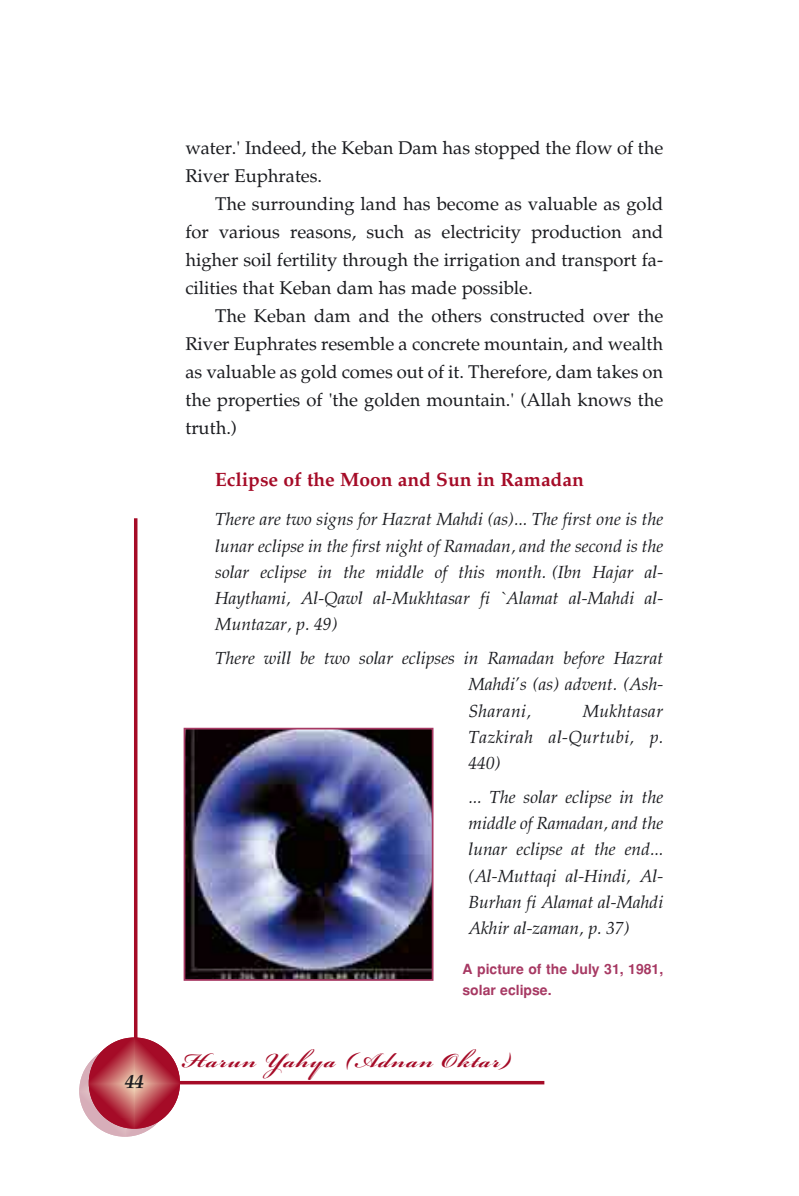
<style>
.page{position:relative;width:799px;height:1196px;background:#fff}
.page>*{position:absolute;margin:0;border:0;box-sizing:border-box;transform-origin:0 0}
.t1{font:700 31.5px "Bickham Script Pro";letter-spacing:.045em;color:#a50b27}
.t2{font:19.25px "Palatino Turk B";color:#a50b27}
.t3{font:19.25px "Palatino Turk BI";color:#1b1c20}
.t4{font:18.38px/28px "Palatino Turk";color:#1b1c20;text-align:justify}
.t5{font:17.5px/26.2px "Palatino Turk I";color:#1b1c20;text-align:justify}
.t6{font:14px/21px "Helvetica Turk B";color:#a73963}
</style>
<div class="page">
<hr style="left:134px;top:1081px;width:410px;height:3px;background:#a50b27">
<hr style="left:134px;top:518px;width:3px;height:561px;background:#a50b27">
<svg style="left:79px;top:1045px;width:91px;height:91px"></svg>
<svg style="left:89px;top:1037px;width:91px;height:91px;background:#b83f4c"></svg>
<img style="left:187px;top:730px;width:243px;height:247px">
<div style="left:184px;top:727px;width:249px;height:253px;border:2px solid #a73963"></div>
<p class="t3" style="left:125px;top:1074px;width:21px">44</p>
<p class="t4" style="left:185px;top:136px;width:479px">water.' Indeed, the Keban Dam has stopped the flow of the<br>River Euphrates.</p>
<p class="t4" style="left:185px;top:192px;width:479px;text-indent:30px">The surrounding land has become as valuable as gold for various reasons, such as electricity production and higher soil fertility through the irrigation and transport fa&shy;cilities that Keban dam has made possible.</p>
<p class="t4" style="left:185px;top:304px;width:479px;text-indent:30px">The Keban dam and the others constructed over the River Euphrates resemble a concrete mountain, and wealth as valuable as gold comes out of it. Therefore, dam takes on the properties of 'the golden mountain.' (Allah knows the truth.)</p>
<p class="t2" style="left:215px;top:472px;width:370px">Eclipse of the Moon and Sun in Ramadan</p>
<p class="t5" style="left:215px;top:508px;width:449px">There are two signs for Hazrat Mahdi (as)... The first one is the lunar eclipse in the first night of Ramadan, and the second is the solar eclipse in the middle of this month. (Ibn Hajar al-Haythami, Al-Qawl al-Mukhtasar fi `Alamat al-Mahdi al-Muntazar, p. 49)</p>
<p class="t5" style="left:468px;top:647px;width:196px;text-indent:-253px">There will be two solar eclipses in Ramadan before Hazrat Mahdi’s (as) advent. (Ash-Sharani,</p>
<p class="t5" style="left:468px;top:699px;width:196px;text-indent:114px">Mukhtasar Tazkirah al-Qurtubi, p.<br>440)</p>
<p class="t5" style="left:468px;top:785px;width:196px">... The solar eclipse in the middle of Ramadan, and the lunar eclipse at the end... (Al-Muttaqi al-Hindi, Al-Burhan fi Alamat al-Mahdi Akhir al-zaman, p. 37)</p>
<p class="t6" style="left:462px;top:959px;width:202px">A picture of the July 31, 1981, solar eclipse.</p>
<h1 class="t1" style="left:183px;top:1038px;width:329px">Harun Yahya (Adnan Oktar)</h1>
</div>
